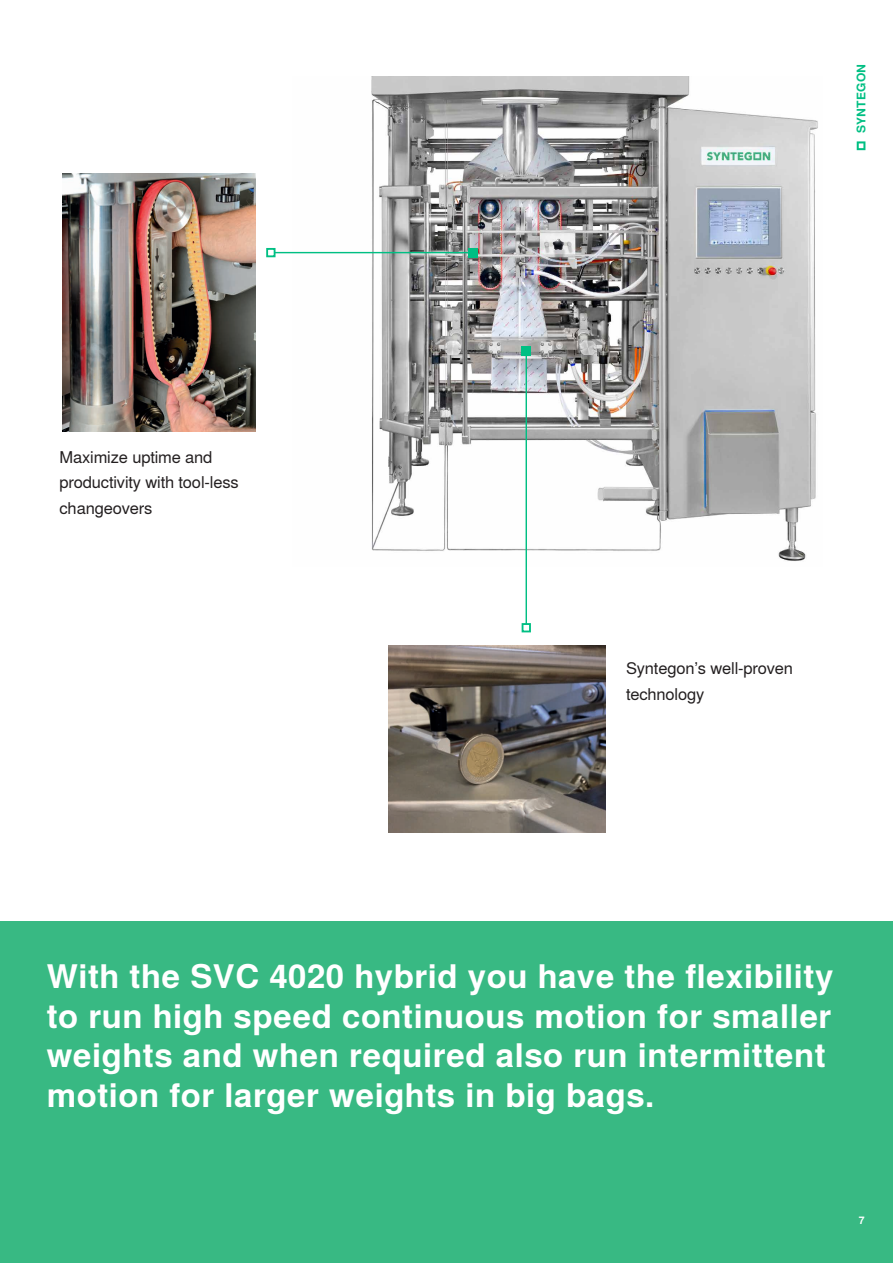
<style>
.page{position:relative;width:893px;height:1263px;background:#fff}
.page>*{position:absolute;margin:0;border:0;box-sizing:border-box;transform-origin:0 0}
.t1{font:700 33px/39.6px "Syntegon";letter-spacing:.015em;color:#fff}
.Paragraph_Style_1{font:16.5px/25.5px "Syntegon";letter-spacing:-.01em;color:#231f20}
.t2{font:700 12px "Syntegon";letter-spacing:.025em;color:#00bf83}
.Body{font:700 10.5px "Syntegon";color:#fff}
</style>
<div class="page">
<svg style="left:857px;top:141px;width:8px;height:9px"></svg>
<img style="left:389px;top:646px;width:216px;height:186px">
<img style="left:292px;top:77px;width:526px;height:489px">
<img style="left:62px;top:173px;width:194px;height:258px">
<div style="left:0;top:921px;width:893px;height:342px;background:#38b983"></div>
<hr style="left:275px;top:252px;width:198px;height:1px;background:#00bf83">
<div style="left:468px;top:248px;width:10px;height:9px;background:#00bf83"></div>
<div style="left:266px;top:248px;width:10px;height:9px;border:2px solid #00bf83"></div>
<hr style="left:526px;top:350px;width:1px;height:274px;background:#00bf83">
<div style="left:522px;top:346px;width:9px;height:9px;background:#00bf83"></div>
<div style="left:522px;top:623px;width:9px;height:9px;border:2px solid #00bf83"></div>
<p class="t2" style="left:852px;top:133px;width:71px;rotate:-90deg">SYNTEGON</p>
<p class="Paragraph_Style_1" style="left:60px;top:443px;width:181px">Maximize uptime and productivity with tool-less changeovers</p>
<p class="Paragraph_Style_1" style="left:626px;top:655px;width:169px">Syntegon’s well-proven technology</p>
<p class="t1" style="left:47px;top:957px;width:788px">With the SVC 4020 hybrid you have the flexibility to run high speed continuous motion for smaller weights and when required also run intermittent motion for larger weights in big bags.</p>
<p class="Body" style="left:859px;top:1213px;width:7px">7</p>
</div>
